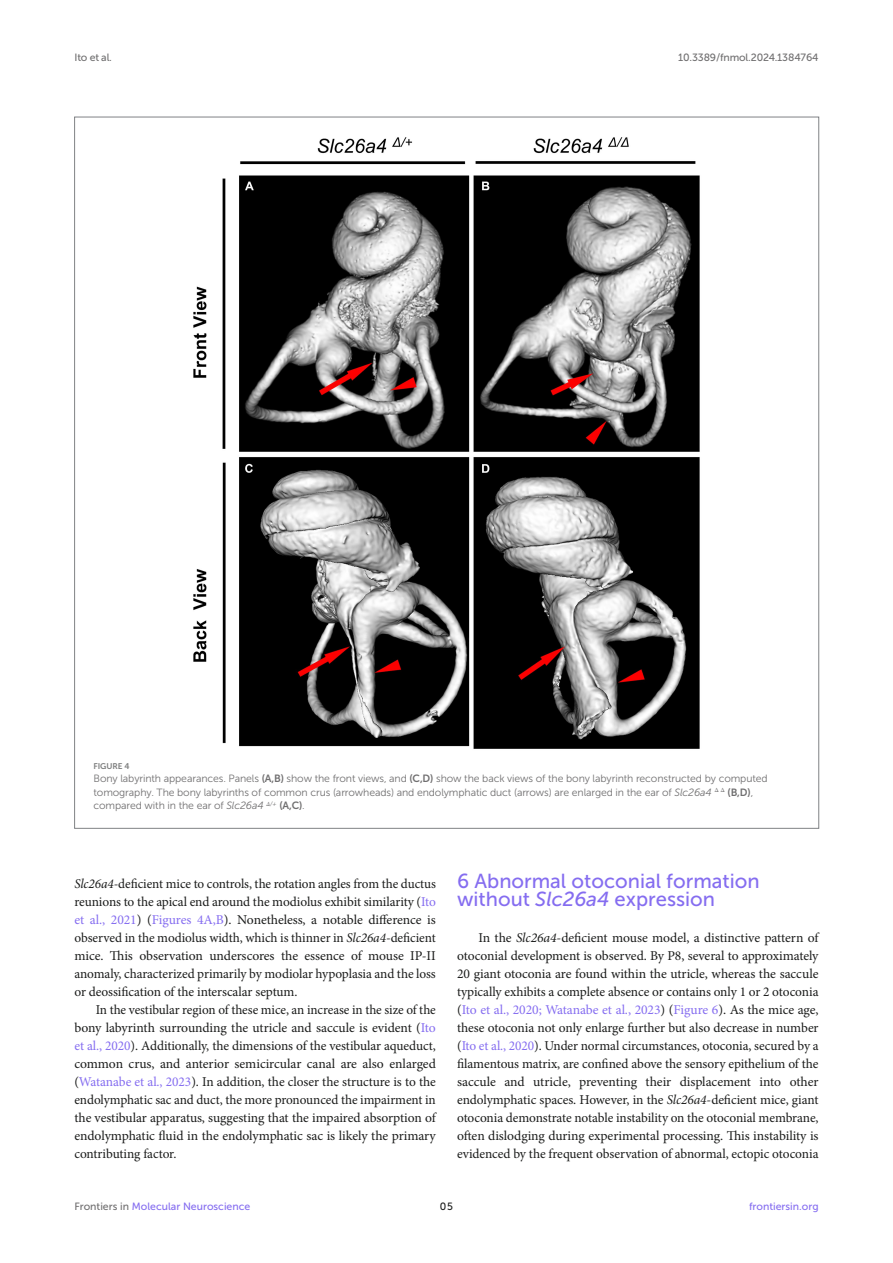
<style>
.page{position:relative;width:893px;height:1263px;background:#fff}
.page>*{position:absolute;margin:0;border:0;box-sizing:border-box;transform-origin:0 0}
.HEAD_1{font:20.25px/18px "Museo Sans 500";color:#856df0}
.TEXT_FLUSH{font:13.5px/18px "Minion Pro";letter-spacing:-.005em;color:#1b1c1b;text-align:justify}
.TEXT{font:13.5px/18px "Minion Pro";letter-spacing:-.01em;color:#1b1c1b;text-align:justify}
.FIG_LEG{font:10.5px/13.5px "Museo Sans 300";letter-spacing:-.01em;color:#706f70}
.t1{font:10.5px "Museo Sans 500";color:#856df0}
.t2{font:10.5px "Museo Sans 500";letter-spacing:-.015em;color:#706f70}
.t3{font:10.5px "Museo Sans 500";color:#1b1c1b}
.FIG_HD{font:8.25px "Museo Sans 700";letter-spacing:-.01em;color:#7e7f7f}
.s1{font-family:"Museo Sans 700"}
.s2{font-style:italic}
.s3{color:#856df0}
.s4{color:#706f70}
</style>
<div class="page">
<img style="left:193px;top:137px;width:507px;height:612px">
<p class="t2" style="left:74px;top:51px;width:39px">Ito et al.</p>
<p class="t2" style="left:678px;top:51px;width:142px">10.3389/fnmol.2024.1384764</p>
<p class="FIG_HD" style="left:94px;top:761px;width:37px">FIGURE 4</p>
<p class="FIG_LEG" style="left:94px;top:772px;width:676px">Bony labyrinth appearances. Panels <span class="s1">(A,B)</span> show the front views, and <span class="s1">(C,D)</span> show the back views of the bony labyrinth reconstructed by computed tomography. The bony labyrinths of common crus (arrowheads) and endolymphatic duct (arrows) are enlarged in the ear of <span class="s2">Slc26a4</span> <sup>Δ</sup> <sup>Δ</sup> <span class="s1">(B,D)</span>, compared with in the ear of <span class="s2">Slc26a4</span> <sup>Δ</sup><sup>/+</sup> <span class="s1">(A,C)</span>.</p>
<p class="TEXT_FLUSH" style="left:74px;top:875px;width:363px"><span class="s2">Slc26a4</span>-deficient mice to controls, the rotation angles from the ductus reunions to the apical end around the modiolus exhibit similarity (<span class="s3">Ito et al., 2021</span>) (<span class="s3">Figures 4A,B</span>). Nonetheless, a notable difference is observed in the modiolus width, which is thinner in <span class="s2">Slc26a4</span>-deficient mice. This observation underscores the essence of mouse IP-II anomaly, characterized primarily by modiolar hypoplasia and the loss or deossification of the interscalar septum.</p>
<p class="TEXT" style="left:74px;top:1001px;width:363px;text-indent:21px">In the vestibular region of these mice, an increase in the size of the bony labyrinth surrounding the utricle and saccule is evident (<span class="s3">Ito et al., 2020</span>). Additionally, the dimensions of the vestibular aqueduct, common crus, and anterior semicircular canal are also enlarged (<span class="s3">Watanabe et al., 2023</span>). In addition, the closer the structure is to the endolymphatic sac and duct, the more pronounced the impairment in the vestibular apparatus, suggesting that the impaired absorption of endolymphatic fluid in the endolymphatic sac is likely the primary contributing factor.</p>
<p class="HEAD_1" style="left:457px;top:872px;width:304px">6 Abnormal otoconial formation without <span class="s2">Slc26a4</span> expression</p>
<p class="TEXT_FLUSH" style="left:457px;top:929px;width:363px;text-indent:21px">In the <span class="s2">Slc26a4</span>-deficient mouse model, a distinctive pattern of otoconial development is observed. By P8, several to approximately 20 giant otoconia are found within the utricle, whereas the saccule typically exhibits a complete absence or contains only 1 or 2 otoconia (<span class="s3">Ito et al., 2020; Watanabe et al., 2023</span>) (<span class="s3">Figure 6</span>). As the mice age, these otoconia not only enlarge further but also decrease in number (<span class="s3">Ito et al., 2020</span>). Under normal circumstances, otoconia, secured by a filamentous matrix, are confined above the sensory epithelium of the saccule and utricle, preventing their displacement into other endolymphatic spaces. However, in the <span class="s2">Slc26a4</span>-deficient mice, giant otoconia demonstrate notable instability on the otoconial membrane, often dislodging during experimental processing. This instability is evidenced by the frequent observation of abnormal, ectopic otoconia</p>
<p class="t1" style="left:74px;top:1200px;width:177px"><span class="s4">Frontiers in</span> Molecular Neuroscience</p>
<p class="t3" style="left:440px;top:1200px;width:14px">05</p>
<p class="t1" style="left:749px;top:1200px;width:71px">frontiersin.org</p>
</div>
